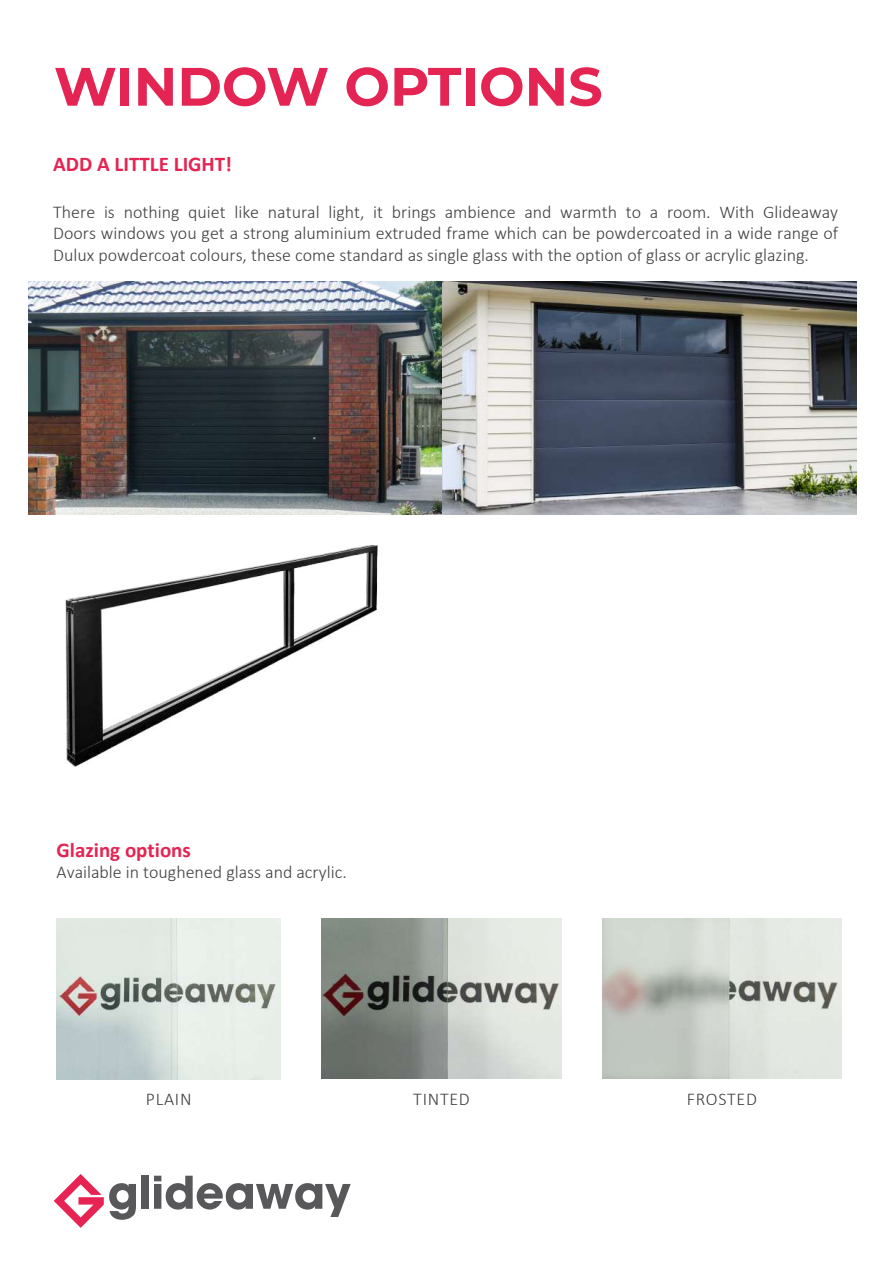
<style>
.page{position:relative;width:893px;height:1263px;background:#fff}
.page>*{position:absolute;margin:0;border:0;box-sizing:border-box;transform-origin:0 0}
.t1{font:700 54px "Montserrat";color:#e42453}
.t2{font:700 21px "Calibri";color:#e42453}
.t3{font:300 18px/21.6px "Calibri";color:#414042;text-align:justify}
.t4{font:300 18px "Calibri";letter-spacing:.04em;color:#414042}
.s1{font-style:inherit}
</style>
<div class="page">
<div style="left:141px;top:1176px;width:8px;height:33px;background:#58585a"></div>
<svg style="left:154px;top:1176px;width:197px;height:41px"></svg>
<svg style="left:54px;top:1174px;width:82px;height:54px"></svg>
<img style="left:57px;top:918px;width:224px;height:161px">
<img style="left:322px;top:918px;width:239px;height:160px">
<img style="left:602px;top:918px;width:240px;height:160px">
<img style="left:28px;top:281px;width:829px;height:233px">
<img style="left:65px;top:545px;width:313px;height:222px">
<h1 class="t1" style="left:54px;top:48px;width:550px">WINDOW OPTIONS</h1>
<p class="t2" style="left:53px;top:149px;width:180px">ADD A LITTLE LIGHT!</p>
<p class="t3" style="left:53px;top:201px;width:786px">There is nothing quiet like natural light, it brings ambience and warmth to a room. With Glideaway Doors windows you get a strong aluminium extruded frame which can be powdercoated in a wide range of Dulux powdercoat colours, these come standard as single glass with the option of glass or acrylic glazing.</p>
<p class="t2" style="left:57px;top:835px;width:136px">Glazing op<span class="s1">t</span>ions</p>
<p class="t3" style="left:57px;top:861px;width:292px">Available in toughened glass and acrylic.</p>
<p class="t3" style="left:146px;top:1088px;width:47px">PLAIN</p>
<p class="t3" style="left:413px;top:1088px;width:58px">TINTED</p>
<p class="t4" style="left:687px;top:1087px;width:72px">FROSTED</p>
</div>
